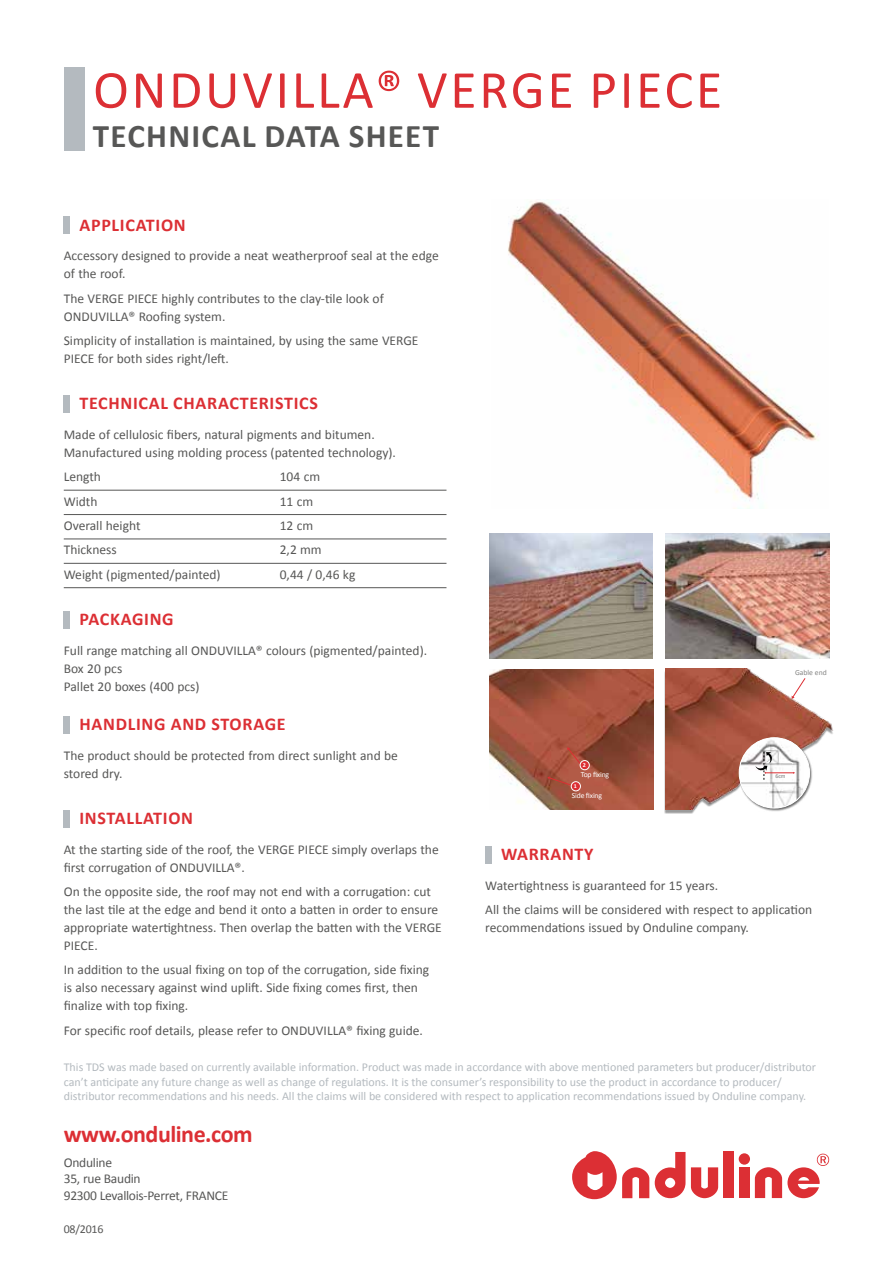
<style>
.page{position:relative;width:893px;height:1263px;background:#fff}
.page>*{position:absolute;margin:0;border:0;box-sizing:border-box;transform-origin:0 0}
.t1{font:54px "Calibri";letter-spacing:.05em;color:#dc2f34}
.t2{font:700 33.15px "Calibri";letter-spacing:.04em;color:#575756}
.t3{font:700 24px "Calibri";letter-spacing:-.02em;color:#dc2f34}
.t4{font:700 18px "Calibri";letter-spacing:.04em;color:#dc2f34}
.t5{font:13.5px/18px "Calibri";color:#575756}
.t6{font:13.5px/16.5px "Calibri";letter-spacing:-.02em;color:#575756}
.t7{font:12px/14.4px "Calibri";color:#b4babf}
.t8{font:12px "Calibri";letter-spacing:-.02em;color:#575756}
.t9{font:7.65px "Calibri";letter-spacing:-.02em;color:#fff}
.t10{font:7.65px "Calibri";color:#858584}
.t11{font:6px "Calibri";color:#706f6f}
.t12{font:700 6px "Calibri";color:#fff}
</style>
<div class="page">
<div style="left:723px;top:1151px;width:11px;height:47px;background:#dc2f34"></div>
<div style="left:739px;top:1167px;width:10px;height:31px;background:#dc2f34"></div>
<div style="left:739px;top:1153px;width:11px;height:12px;background:#dc2f34;border-radius:50%"></div>
<svg style="left:691px;top:1167px;width:27px;height:31px"></svg>
<svg style="left:572px;top:1151px;width:77px;height:48px"></svg>
<svg style="left:655px;top:1152px;width:30px;height:46px"></svg>
<svg style="left:755px;top:1153px;width:75px;height:45px"></svg>
<div style="left:64px;top:68px;width:20px;height:83px;background:#b4babf"></div>
<hr style="left:64px;top:490px;width:382px;height:1px;background:#575756">
<hr style="left:64px;top:514px;width:382px;height:1px;background:#575756">
<hr style="left:64px;top:538px;width:382px;height:1px;background:#575756">
<hr style="left:64px;top:563px;width:382px;height:1px;background:#575756">
<hr style="left:64px;top:587px;width:382px;height:1px;background:#575756">
<div style="left:64px;top:217px;width:6px;height:17px;background:#b4babf"></div>
<div style="left:64px;top:395px;width:6px;height:17px;background:#b4babf"></div>
<div style="left:64px;top:611px;width:6px;height:17px;background:#b4babf"></div>
<div style="left:64px;top:716px;width:6px;height:17px;background:#b4babf"></div>
<div style="left:64px;top:810px;width:6px;height:17px;background:#b4babf"></div>
<div style="left:485px;top:846px;width:7px;height:17px;background:#b4babf"></div>
<img style="left:508px;top:201px;width:311px;height:300px">
<img style="left:489px;top:534px;width:164px;height:124px">
<img style="left:666px;top:534px;width:163px;height:124px">
<img style="left:489px;top:669px;width:164px;height:140px">
<svg style="left:547px;top:776px;width:27px;height:11px"></svg>
<svg style="left:567px;top:747px;width:18px;height:23px"></svg>
<div style="left:664px;top:671px;width:169px;height:143px;background:#000;opacity:.4"></div>
<img style="left:666px;top:669px;width:167px;height:140px">
<div style="left:738px;top:737px;width:74px;height:74px;background:#000;opacity:.6"></div>
<div style="left:739px;top:738px;width:70px;height:70px;background:#fff;border-radius:50%"></div>
<img style="left:739px;top:738px;width:64px;height:70px">
<div style="left:739px;top:737px;width:71px;height:71px;border:1px solid #fff;border-radius:50%"></div>
<svg style="left:755px;top:752px;width:40px;height:28px"></svg>
<svg style="left:792px;top:677px;width:14px;height:22px"></svg>
<div style="left:580px;top:760px;width:9px;height:10px;background:#dc2f34;border-radius:50%"></div>
<div style="left:580px;top:760px;width:10px;height:10px;border:1px solid #fff;border-radius:50%"></div>
<div style="left:571px;top:782px;width:9px;height:9px;background:#dc2f34;border-radius:50%"></div>
<div style="left:571px;top:781px;width:10px;height:10px;border:1px solid #fff;border-radius:50%"></div>
<h1 class="t1" style="left:93px;top:56px;width:630px">ONDUVILLA® VERGE PIECE</h1>
<h2 class="t2" style="left:93px;top:115px;width:348px">TECHNICAL DATA SHEET</h2>
<h3 class="t4" style="left:79px;top:213px;width:108px">APPLICATION</h3>
<p class="t5" style="left:64px;top:247px;width:376px">Accessory designed to provide a neat weatherproof seal at the edge of the roof.</p>
<p class="t5" style="left:64px;top:289px;width:322px">The VERGE PIECE highly contributes to the clay-tile look of<br>ONDUVILLA® Roofing system.</p>
<p class="t5" style="left:64px;top:332px;width:356px">Simplicity of installation is maintained, by using the same VERGE<br>PIECE for both sides right/left.</p>
<h3 class="t4" style="left:79px;top:392px;width:240px">TECHNICAL CHARACTERISTICS</h3>
<p class="t5" style="left:64px;top:425px;width:334px">Made of cellulosic fibers, natural pigments and bitumen.<br>Manufactured using molding process (patented technology).</p>
<p class="t5" style="left:64px;top:468px;width:39px">Length</p>
<p class="t5" style="left:280px;top:468px;width:42px">104 cm</p>
<p class="t5" style="left:64px;top:492px;width:35px">Width</p>
<p class="t5" style="left:280px;top:492px;width:35px">11 cm</p>
<p class="t5" style="left:64px;top:517px;width:78px">Overall height</p>
<p class="t5" style="left:280px;top:517px;width:35px">12 cm</p>
<p class="t5" style="left:64px;top:541px;width:54px">Thickness</p>
<p class="t5" style="left:280px;top:541px;width:43px">2,2 mm</p>
<p class="t5" style="left:64px;top:565px;width:158px">Weight (pigmented/painted)</p>
<p class="t5" style="left:280px;top:565px;width:77px">0,44 / 0,46 kg</p>
<h3 class="t4" style="left:79px;top:608px;width:96px">PACKAGING</h3>
<p class="t5" style="left:64px;top:641px;width:365px">Full range matching all ONDUVILLA® colours (pigmented/painted).<br>Box 20 pcs<br>Pallet 20 boxes (400 pcs)</p>
<h3 class="t4" style="left:79px;top:713px;width:208px">HANDLING AND STORAGE</h3>
<p class="t5" style="left:64px;top:746px;width:336px">The product should be protected from direct sunlight and be stored dry.</p>
<h3 class="t4" style="left:79px;top:807px;width:115px">INSTALLATION</h3>
<p class="t5" style="left:64px;top:840px;width:376px">At the starting side of the roof, the VERGE PIECE simply overlaps the first corrugation of ONDUVILLA®.</p>
<p class="t5" style="left:64px;top:883px;width:380px">On the opposite side, the roof may not end with a corrugation: cut the last tile at the edge and bend it onto a batten in order to ensure appropriate watertightness. Then overlap the batten with the VERGE PIECE.</p>
<p class="t5" style="left:64px;top:961px;width:367px">In addition to the usual fixing on top of the corrugation, side fixing is also necessary against wind uplift. Side fixing comes first, then finalize with top fixing.</p>
<p class="t5" style="left:64px;top:1021px;width:361px">For specific roof details, please refer to ONDUVILLA® fixing guide.</p>
<p class="t12" style="left:583px;top:761px;width:5px">2</p>
<p class="t9" style="left:581px;top:770px;width:30px">Top fixing</p>
<p class="t9" style="left:572px;top:791px;width:32px">Side fixing</p>
<p class="t12" style="left:574px;top:782px;width:5px">1</p>
<p class="t10" style="left:795px;top:668px;width:33px">Gable end</p>
<p class="t11" style="left:775px;top:772px;width:12px">6cm</p>
<h3 class="t4" style="left:501px;top:843px;width:94px">WARRANTY</h3>
<p class="t5" style="left:485px;top:873px;width:329px;line-height:24.5px">Watertightness is guaranteed for 15 years.<br>All the claims will be considered with respect to application</p>
<p class="t5" style="left:485px;top:919px;width:265px">recommendations issued by Onduline company.</p>
<p class="t7" style="left:64px;top:1060px;width:754px">This TDS was made based on currently available information. Product was made in accordance with above mentioned parameters but producer/distributor can’t anticipate any future change as well as change of regulations. It is the consumer’s responsibility to use the product in accordance to producer/ distributor recommendations and his needs. All the claims will be considered with respect to application recommendations issued by Onduline company.</p>
<h3 class="t3" style="left:64px;top:1118px;width:190px">www.onduline.com</h3>
<p class="t6" style="left:64px;top:1154px;width:166px">Onduline<br>35, rue Baudin<br>92300 Levallois-Perret, FRANCE</p>
<p class="t8" style="left:64px;top:1221px;width:41px">08/2016</p>
</div>
